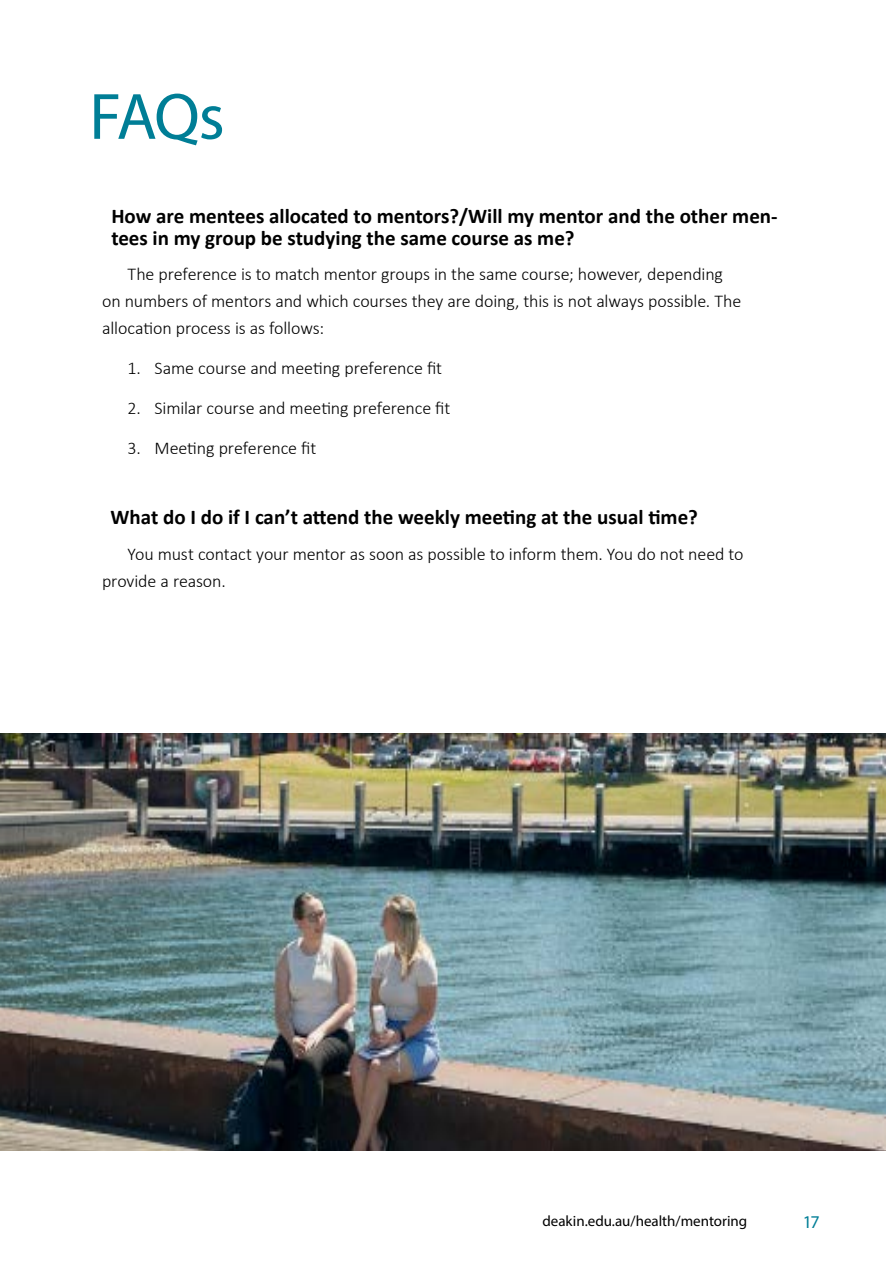
<style>
.page{position:relative;width:893px;height:1263px;background:#fff}
.page>*{position:absolute;margin:0;border:0;box-sizing:border-box;transform-origin:0 0}
.t1{font:66px "Myriad Pro";color:#007e96}
.t2{font:700 21px/22.2px "Calibri";color:#000}
.t3{font:300 18px/27px "Calibri";letter-spacing:-.01em;color:#000}
.t4{font:18px "Myriad Pro";color:#007e96}
.t5{font:15px "Myriad Pro";color:#000}
</style>
<div class="page">
<img style="left:0;top:733px;width:886px;height:417px">
<h1 class="t1" style="left:89px;top:76px;width:137px">FAQs</h1>
<p class="t2" style="left:111px;top:204px;width:668px">How are mentees allocated to mentors?/Will my mentor and the other men&shy;tees in my group be studying the same course as me?</p>
<p class="t3" style="left:102px;top:261px;width:641px;text-indent:26px">The preference is to match mentor groups in the same course; however, depending on numbers of mentors and which courses they are doing, this is not always possible. The allocation process is as follows:</p>
<p class="t3" style="left:128px;top:354px;width:316px">1. Same course and meeting preference fit</p>
<p class="t3" style="left:128px;top:394px;width:324px">2. Similar course and meeting preference fit</p>
<p class="t3" style="left:128px;top:434px;width:190px">3. Meeting preference fit</p>
<p class="t2" style="left:111px;top:506px;width:589px">What do I do if I can’t attend the weekly meeting at the usual time?</p>
<p class="t3" style="left:102px;top:540px;width:643px;text-indent:26px">You must contact your mentor as soon as possible to inform them. You do not need to provide a reason.</p>
<p class="t5" style="left:542px;top:1212px;width:206px">deakin.edu.au/health/mentoring</p>
<p class="t4" style="left:803px;top:1211px;width:18px">17</p>
</div>
